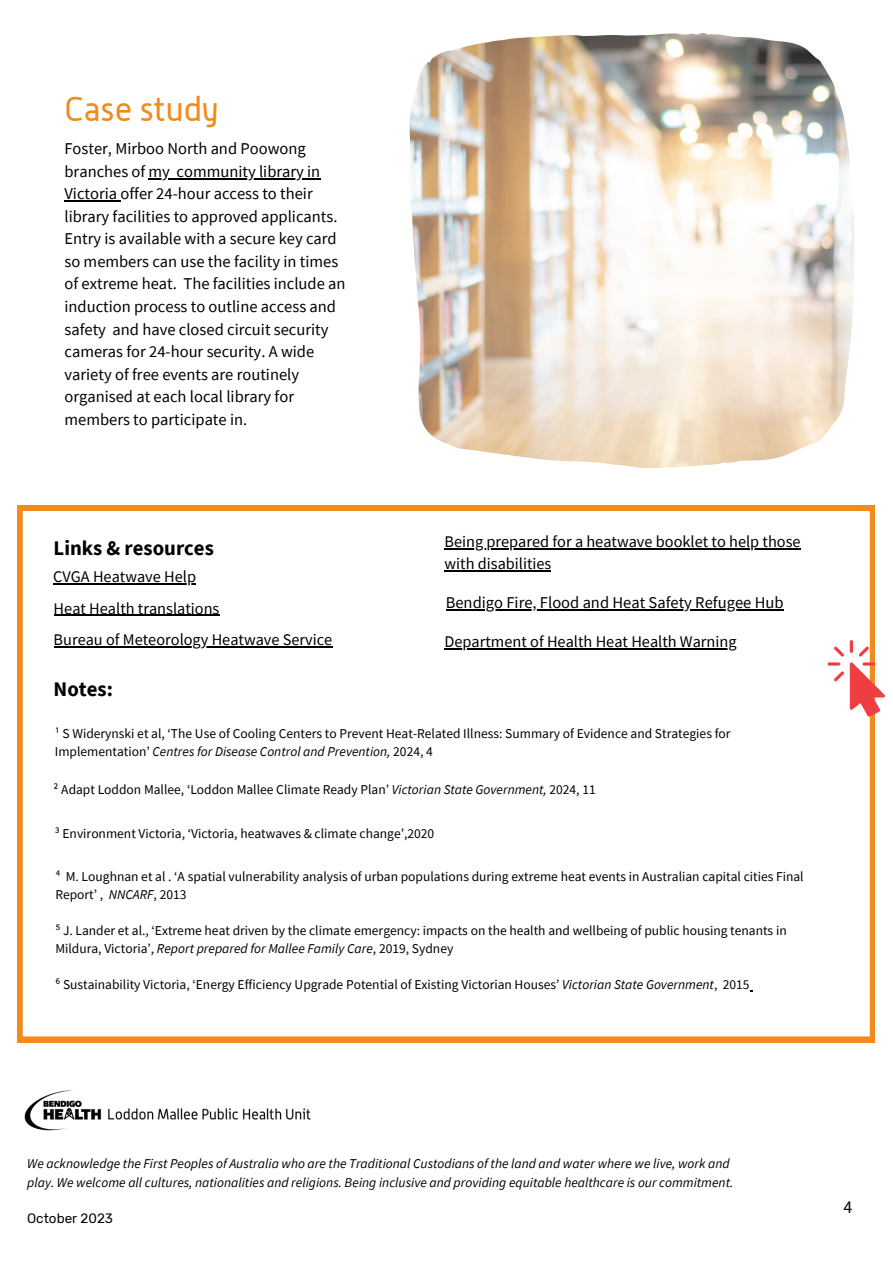
<style>
.page{position:relative;width:893px;height:1264px;background:#fff}
.page>*{position:absolute;margin:0;border:0;box-sizing:border-box;transform-origin:0 0}
.t1{font:33.6px "Alwyn";color:#f08b1d}
.t2{font:700 20.7px "Source Sans Pro";color:#000}
.t3{font:17.85px "Source Sans Pro";color:#000}
.t4{font:16.5px/22.5px "Source Sans Pro";color:#000}
.t5{font:16.2px/22.2px "Source Sans Pro";color:#000}
.t6{font:13.5px/18px "Source Sans Pro";color:#000}
.t7{font:italic 13.5px/18px "Source Sans Pro";color:#000}
.t8{font:13.5px "Rubik";color:#000}
.s1{font-style:italic}
</style>
<div class="page">
<svg style="left:17px;top:505px;width:857px;height:537px"></svg>
<img style="left:409px;top:33px;width:445px;height:434px">
<img style="left:24px;top:1090px;width:287px;height:41px">
<svg style="left:833px;top:640px;width:19px;height:16px"></svg>
<svg style="left:827px;top:662px;width:57px;height:54px"></svg>
<svg style="left:858px;top:646px;width:10px;height:10px"></svg>
<hr style="left:54px;top:646px;width:278px;height:1px;background:#000">
<hr style="left:444px;top:548px;width:356px;height:1px;background:#000">
<hr style="left:444px;top:570px;width:107px;height:1px;background:#000">
<hr style="left:54px;top:614px;width:165px;height:1px;background:#000">
<hr style="left:53px;top:583px;width:143px;height:1px;background:#000">
<hr style="left:444px;top:648px;width:292px;height:1px;background:#000">
<hr style="left:445px;top:609px;width:338px;height:1px;background:#000">
<svg style="left:149px;top:178px;width:28px;height:1px"></svg>
<hr style="left:177px;top:178px;width:143px;height:1px;background:#000">
<hr style="left:64px;top:200px;width:56px;height:2px;background:#000">
<p class="t1" style="left:64px;top:89px;width:156px">Case study</p>
<p class="t4" style="left:64px;top:137px;width:257px">Foster, Mirboo North and Poowong branches of my community library in</p>
<p class="t4" style="left:64px;top:182px;width:282px">Victoria offer 24-hour access to their library facilities to approved applicants.<br>Entry is available with a secure key card so members can use the facility in times of extreme heat. The facilities include an induction process to outline access and safety and have closed circuit security cameras for 24-hour security. A wide variety of free events are routinely organised at each local library for members to participate in.</p>
<h2 class="t2" style="left:54px;top:534px;width:162px">Links &amp; resources</h2>
<h3 class="t5" style="left:444px;top:530px;width:357px">Being prepared for a heatwave booklet to help those with disabilities</h3>
<h3 class="t5" style="left:54px;top:596px;width:167px">Heat Health translations</h3>
<h3 class="t5" style="left:53px;top:565px;width:144px">CVGA Heatwave Help</h3>
<p class="t4" style="left:445px;top:591px;width:339px">Bendigo Fire, Flood and Heat Safety Refugee Hub</p>
<p class="t5" style="left:54px;top:628px;width:280px">Bureau of Meteorology Heatwave Service</p>
<p class="t2" style="left:54px;top:675px;width:61px">Notes:</p>
<h3 class="t5" style="left:444px;top:630px;width:293px">Department of Health Heat Health Warning</h3>
<h3 class="t6" style="left:55px;top:724px;width:677px">¹ S Widerynski et al, ‘The Use of Cooling Centers to Prevent Heat-Related Illness: Summary of Evidence and Strategies for<br>Implementation’ <span class="s1">Centres for Disease Control and Prevention,</span> 2024, 4</h3>
<p class="t6" style="left:54px;top:780px;width:543px">² Adapt Loddon Mallee, ‘Loddon Mallee Climate Ready Plan’ <span class="s1">Victorian State Government,</span> 2024, 11</p>
<p class="t6" style="left:55px;top:824px;width:381px">³ Environment Victoria, ‘Victoria, heatwaves &amp; climate change’,2020</p>
<h3 class="t6" style="left:55px;top:867px;width:749px">⁴ M. Loughnan et al . ‘A spatial vulnerability analysis of urban populations during extreme heat events in Australian capital cities Final<br>Report’ , <span class="s1">NNCARF</span>, 2013</h3>
<h2 class="t6" style="left:55px;top:921px;width:732px">⁵ J. Lander et al., ‘Extreme heat driven by the climate emergency: impacts on the health and wellbeing of public housing tenants in<br>Mildura, Victoria’, <span class="s1">Report prepared for Mallee Family Care</span>, 2019, Sydney</h2>
<p class="t6" style="left:55px;top:975px;width:695px">⁶ Sustainability Victoria, ‘Energy Efficiency Upgrade Potential of Existing Victorian Houses’ <span class="s1">Victorian State Government</span>, 2015</p>
<p class="t7" style="left:27px;top:1154px;width:707px">We acknowledge the First Peoples of Australia who are the Traditional Custodians of the land and water where we live, work and play. We welcome all cultures, nationalities and religions. Being inclusive and providing equitable healthcare is our commitment.</p>
<p class="t8" style="left:27px;top:1210px;width:87px">October 2023</p>
<p class="t3" style="left:843px;top:1195px;width:10px">4</p>
</div>
